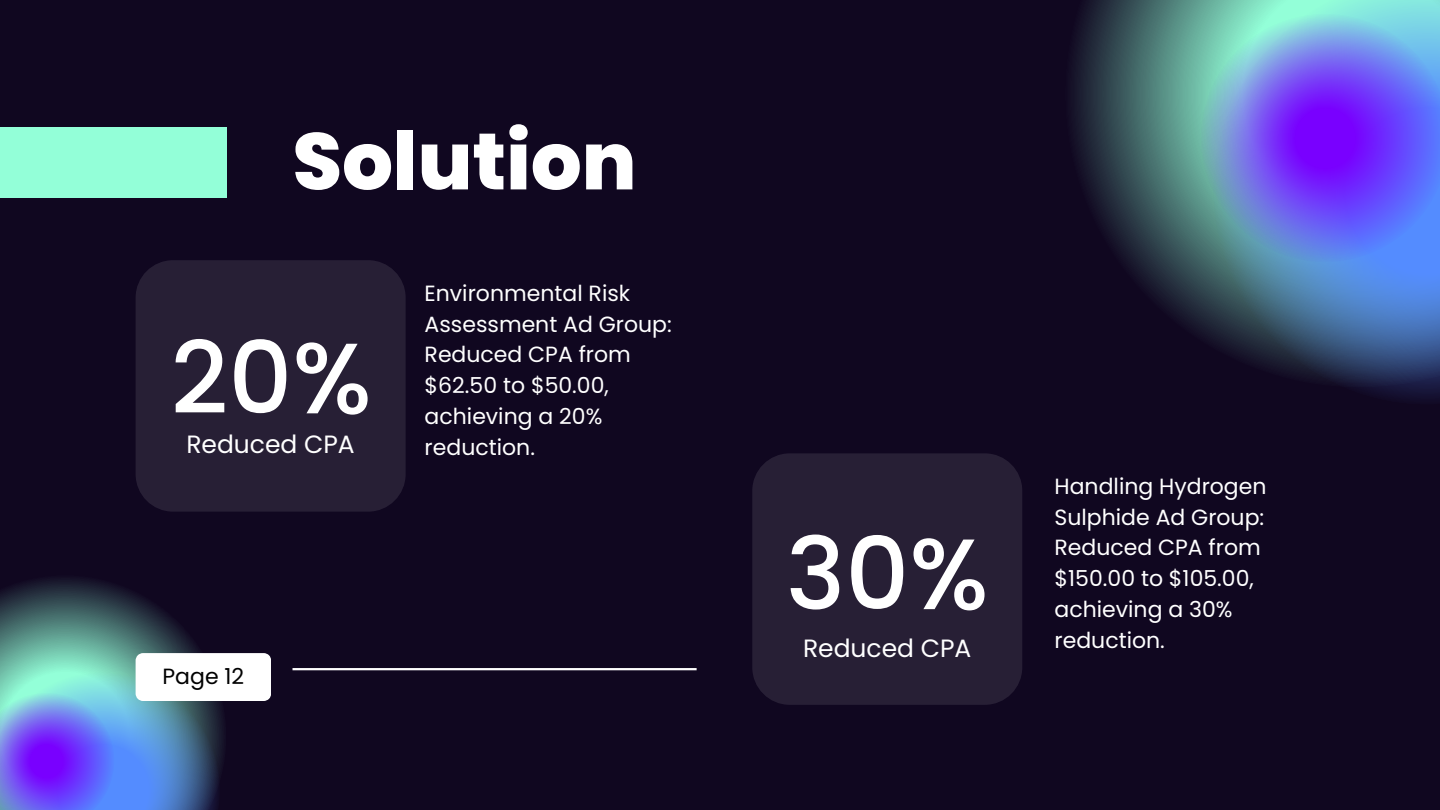
<style>
.page{position:relative;width:1440px;height:810px;background:#100720}
.page>*{position:absolute;margin:0;border:0;box-sizing:border-box;transform-origin:0 0}
.t1{font:500 100px "Poppins";color:#fff}
.t2{font:800 80px "Poppins";color:#fff}
.t3{font:25px "Poppins";color:#fff}
.t4{font:22px/30.8px "Poppins";color:#fff}
.t5{font:22px "Poppins";color:#000}
</style>
<div class="page">
<svg style="left:1071px;top:0;width:142px;height:342px"></svg>
<svg style="left:1213px;top:0;width:227px;height:400px"></svg>
<svg style="left:1200px;top:13px;width:240px;height:249px;background:#7075e7"></svg>
<div style="left:0;top:127px;width:227px;height:70px;background:#93ffd8"></div>
<div style="left:136px;top:260px;width:270px;height:252px;background:#271f35;border-radius:38px"></div>
<div style="left:752px;top:453px;width:270px;height:252px;background:#271f35;border-radius:38px"></div>
<svg style="left:0;top:578px;width:200px;height:75px"></svg>
<svg style="left:0;top:653px;width:271px;height:157px;background:#7286c2"></svg>
<hr style="left:293px;top:668px;width:404px;height:2px;background:#fff">
<h2 class="t2" style="left:293px;top:105px;width:346px">Solution</h2>
<h1 class="t1" style="left:171px;top:308px;width:203px">20%</h1>
<p class="t3" style="left:186px;top:427px;width:170px">Reduced CPA</p>
<p class="t4" style="left:425px;top:278px;width:249px">Environmental Risk<br>Assessment Ad Group:<br>Reduced CPA from $62.50 to $50.00, achieving a 20% reduction.</p>
<h1 class="t5" style="left:163px;top:661px;width:83px">Page 12</h1>
<h3 class="t1" style="left:786px;top:504px;width:204px">30%</h3>
<p class="t3" style="left:803px;top:631px;width:170px">Reduced CPA</p>
<p class="t4" style="left:1055px;top:471px;width:214px">Handling Hydrogen<br>Sulphide Ad Group:<br>Reduced CPA from $150.00 to $105.00, achieving a 30% reduction.</p>
</div>
